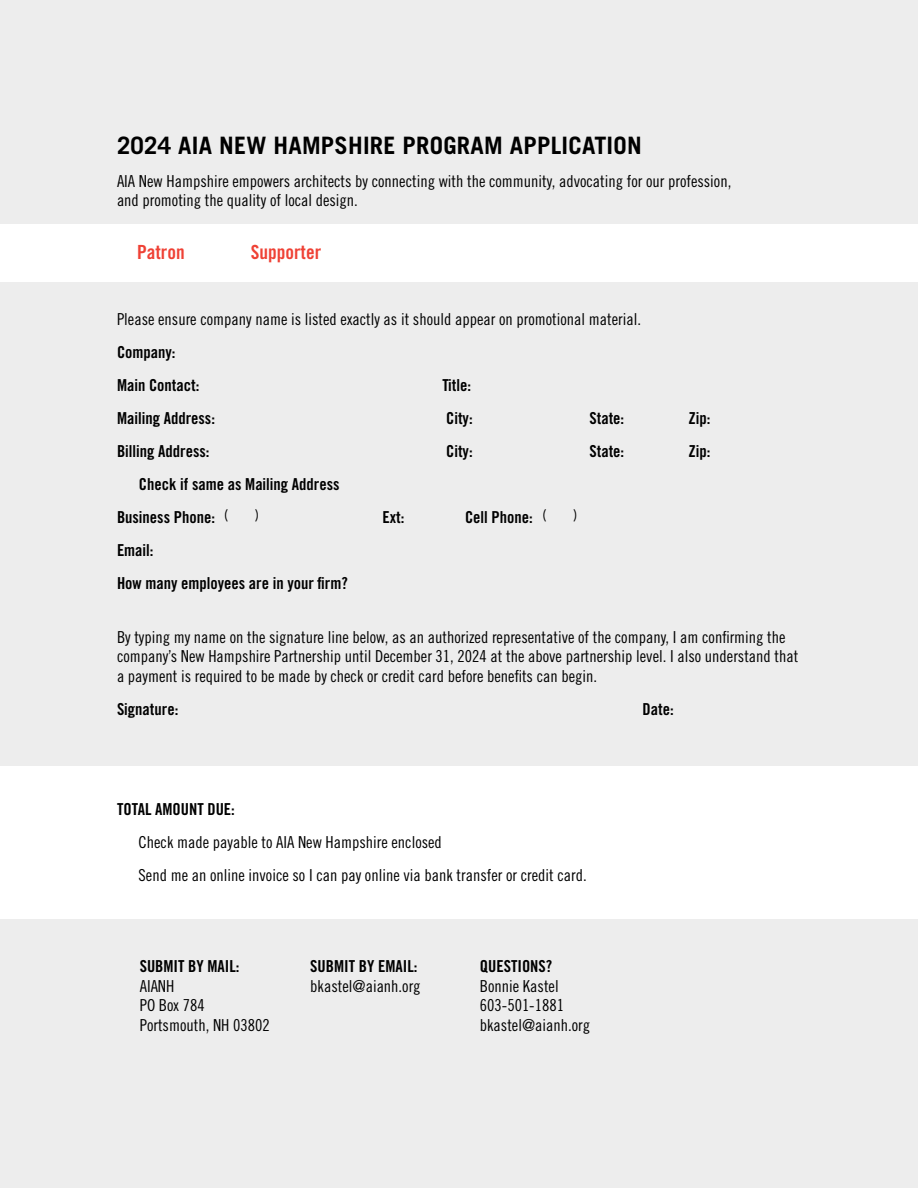
<style>
.page{position:relative;width:918px;height:1188px;background:#ededed}
.page>*{position:absolute;margin:0;border:0;box-sizing:border-box;transform-origin:0 0}
.t1{font:700 24px "Trade Gothic";letter-spacing:.01em;color:#000}
.t2{font:19.5px "Trade Gothic Bold Cond Twenty";color:#ef4135}
.t3{font:16.5px/19.5px "Trade Gothic Cond Eighteen";color:#000}
.t4{font:16.5px/33px "Trade Gothic Bold Cond Twenty";color:#000}
.t5{font:15px "Trade Gothic Cond Eighteen";color:#000}
</style>
<div class="page">
<div style="left:0;top:224px;width:918px;height:58px;background:#fff"></div>
<div style="left:0;top:766px;width:918px;height:153px;background:#fff"></div>
<h1 class="t1" style="left:117px;top:130px;width:526px">2024 AIA NEW HAMPSHIRE PROGRAM APPLICATION</h1>
<p class="t3" style="left:117px;top:171px;width:616px">AIA New Hampshire empowers architects by connecting with the community, advocating for our profession, and promoting the quality of local design.</p>
<p class="t2" style="left:137px;top:240px;width:49px">Patron</p>
<p class="t2" style="left:251px;top:240px;width:72px">Supporter</p>
<p class="t3" style="left:117px;top:309px;width:526px">Please ensure company name is listed exactly as it should appear on promotional material.</p>
<p class="t4" style="left:117px;top:336px;width:84px">Company:<br>Main Contact:</p>
<p class="t4" style="left:442px;top:369px;width:30px">Title:</p>
<p class="t4" style="left:117px;top:402px;width:100px">Mailing Address:</p>
<p class="t4" style="left:446px;top:402px;width:28px">City:</p>
<p class="t4" style="left:589px;top:402px;width:36px">State:</p>
<p class="t4" style="left:688px;top:402px;width:23px">Zip:</p>
<p class="t4" style="left:117px;top:435px;width:94px">Billing Address:</p>
<p class="t4" style="left:446px;top:435px;width:28px">City:</p>
<p class="t4" style="left:589px;top:435px;width:36px">State:</p>
<p class="t4" style="left:688px;top:435px;width:23px">Zip:</p>
<p class="t4" style="left:117px;top:468px;width:224px;text-indent:22px">Check if same as Mailing Address<br>Business Phone:</p>
<p class="t5" style="left:224px;top:506px;width:6px">(</p>
<p class="t5" style="left:255px;top:506px;width:6px">)</p>
<p class="t5" style="left:542px;top:506px;width:6px">(</p>
<p class="t5" style="left:573px;top:506px;width:6px">)</p>
<p class="t4" style="left:383px;top:501px;width:23px">Ext:</p>
<p class="t4" style="left:465px;top:501px;width:69px">Cell Phone:</p>
<p class="t4" style="left:117px;top:534px;width:232px">Email:<br>How many employees are in your firm?</p>
<p class="t3" style="left:117px;top:627px;width:683px">By typing my name on the signature line below, as an authorized representative of the company, I am confirming the company’s New Hampshire Partnership until December 31, 2024 at the above partnership level. I also understand that a payment is required to be made by check or credit card before benefits can begin.</p>
<p class="t4" style="left:117px;top:692px;width:63px">Signature:</p>
<p class="t4" style="left:643px;top:692px;width:33px">Date:</p>
<p class="t4" style="left:117px;top:793px;width:119px">TOTAL AMOUNT DUE:</p>
<p class="t3" style="left:139px;top:825px;width:450px;line-height:33px">Check made payable to AIA New Hampshire enclosed<br>Send me an online invoice so I can pay online via bank transfer or credit card.</p>
<p class="t4" style="left:140px;top:950px;width:101px">SUBMIT BY MAIL:</p>
<p class="t3" style="left:140px;top:976px;width:132px">AIANH<br>PO Box 784<br>Portsmouth, NH 03802</p>
<p class="t4" style="left:310px;top:950px;width:109px">SUBMIT BY EMAIL:</p>
<p class="t3" style="left:310px;top:976px;width:112px">bkastel@aianh.org</p>
<p class="t4" style="left:480px;top:950px;width:74px">QUESTIONS?</p>
<p class="t3" style="left:480px;top:976px;width:112px">Bonnie Kastel<br>603-501-1881 bkastel@aianh.org</p>
</div>
